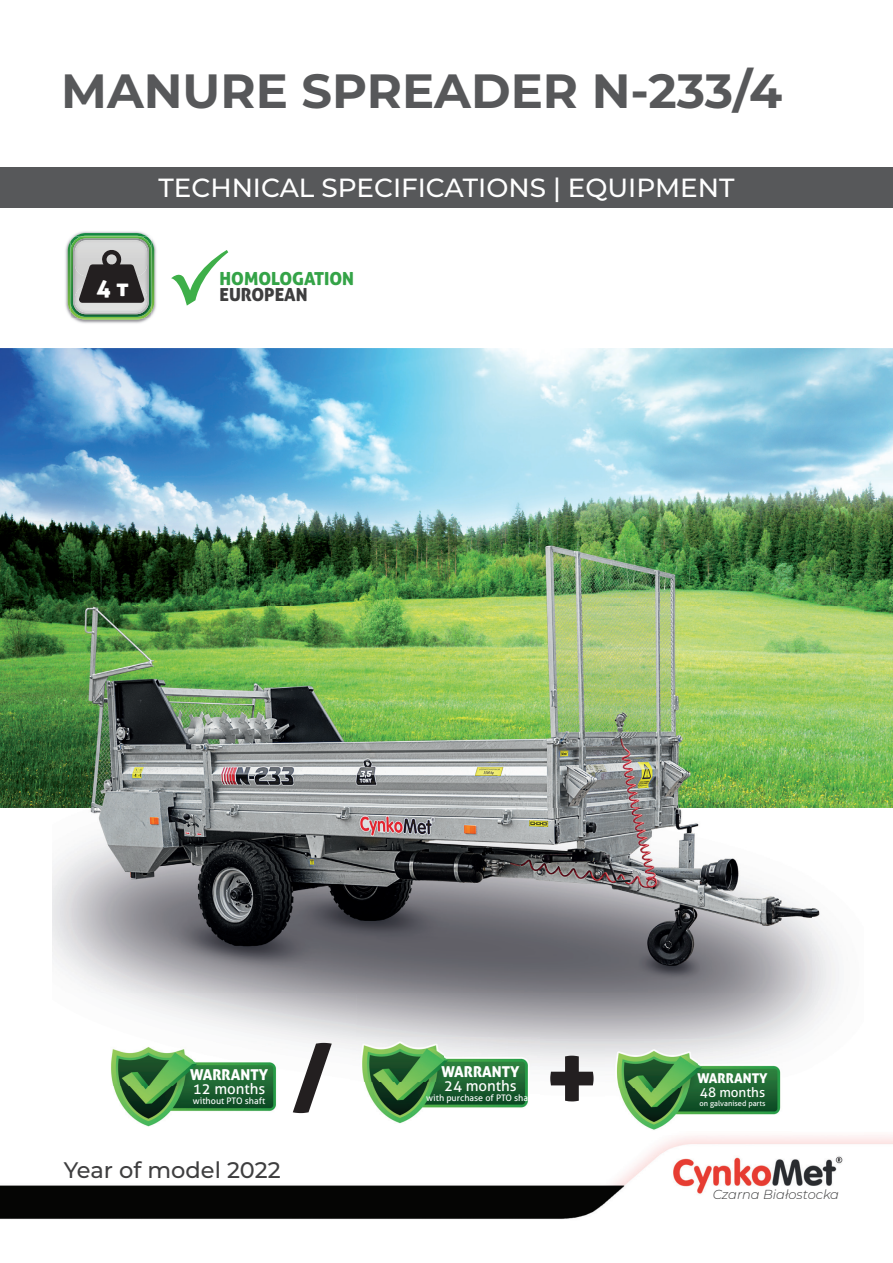
<style>
.page{position:relative;width:893px;height:1263px;background:#fff}
.page>*{position:absolute;margin:0;border:0;box-sizing:border-box;transform-origin:0 0}
.t1{font:96px "Aller Display";color:#231f20}
.t2{font:700 48px "Montserrat";color:#57585a}
.t3{font:500 26.25px "Montserrat";color:#fff}
.t4{font:24px "Aller Display";color:#fff}
.t5{font:500 22.5px "Montserrat";color:#3e3e3f}
.t6{font:18px "Aller Display";color:#34a347}
.t7{font:18px "Aller Display";color:#3e3e3f}
.t8{font:15px "Aller Display";color:#fff}
.t9{font:15px "Aller";color:#fff}
.t10{font:13.5px "Aller Display";color:#fff}
.t11{font:13.5px "Aller";color:#fff}
.t12{font:italic 300 13.05px "Montserrat";color:#3e3e3f}
.t13{font:9px "Aller";color:#fff}
.t14{font:7.5px "Aller";color:#fff}
</style>
<div class="page">
<img style="left:0;top:1135px;width:893px;height:84px">
<img style="left:0;top:348px;width:893px;height:460px">
<div style="left:0;top:167px;width:893px;height:40px;background:#57585a"></div>
<svg style="left:171px;top:250px;width:57px;height:56px"></svg>
<img style="left:52px;top:808px;width:761px;height:185px">
<img style="left:813px;top:908px;width:26px;height:120px">
<img style="left:52px;top:406px;width:811px;height:402px">
<img style="left:351px;top:1038px;width:188px;height:86px">
<img style="left:110px;top:1041px;width:177px;height:86px">
<img style="left:606px;top:1045px;width:176px;height:85px">
<img style="left:65px;top:231px;width:92px;height:93px">
<img style="left:70px;top:237px;width:82px;height:80px">
<img style="left:73px;top:238px;width:76px;height:76px">
<img style="left:75px;top:303px;width:72px;height:9px">
<svg style="left:68px;top:233px;width:79px;height:70px;background:#778177"></svg>
<h2 class="t2" style="left:61px;top:57px;width:722px">MANURE SPREADER N-233/4</h2>
<h3 class="t4" style="left:96px;top:272px;width:34px">4 t</h3>
<h3 class="t3" style="left:158px;top:169px;width:578px">TECHNICAL SPECIFICATIONS | EQUIPMENT</h3>
<h3 class="t6" style="left:220px;top:267px;width:136px">HOMOLOGATION</h3>
<h3 class="t7" style="left:220px;top:283px;width:90px">EUROPEAN</h3>
<h3 class="t8" style="left:190px;top:1065px;width:80px">WARRANTY</h3>
<h3 class="t9" style="left:193px;top:1079px;width:74px">12 months</h3>
<p class="t13" style="left:193px;top:1096px;width:74px">without PTO shaft</p>
<h1 class="t1" style="left:292px;top:1017px;width:41px">/</h1>
<h3 class="t8" style="left:441px;top:1062px;width:80px">WARRANTY</h3>
<h3 class="t9" style="left:444px;top:1076px;width:74px">24 months</h3>
<p class="t13" style="left:426px;top:1092px;width:110px">with purchase of PTO shaft</p>
<h1 class="t1" style="left:544px;top:1017px;width:57px">+</h1>
<h3 class="t10" style="left:697px;top:1070px;width:72px">WARRANTY</h3>
<h3 class="t11" style="left:700px;top:1084px;width:67px">48 months</h3>
<p class="t14" style="left:700px;top:1098px;width:67px">on galvanised parts</p>
<h3 class="t5" style="left:64px;top:1154px;width:218px">Year of model 2022</h3>
<h3 class="t12" style="left:713px;top:1186px;width:128px">Czarna Białostocka</h3>
</div>
